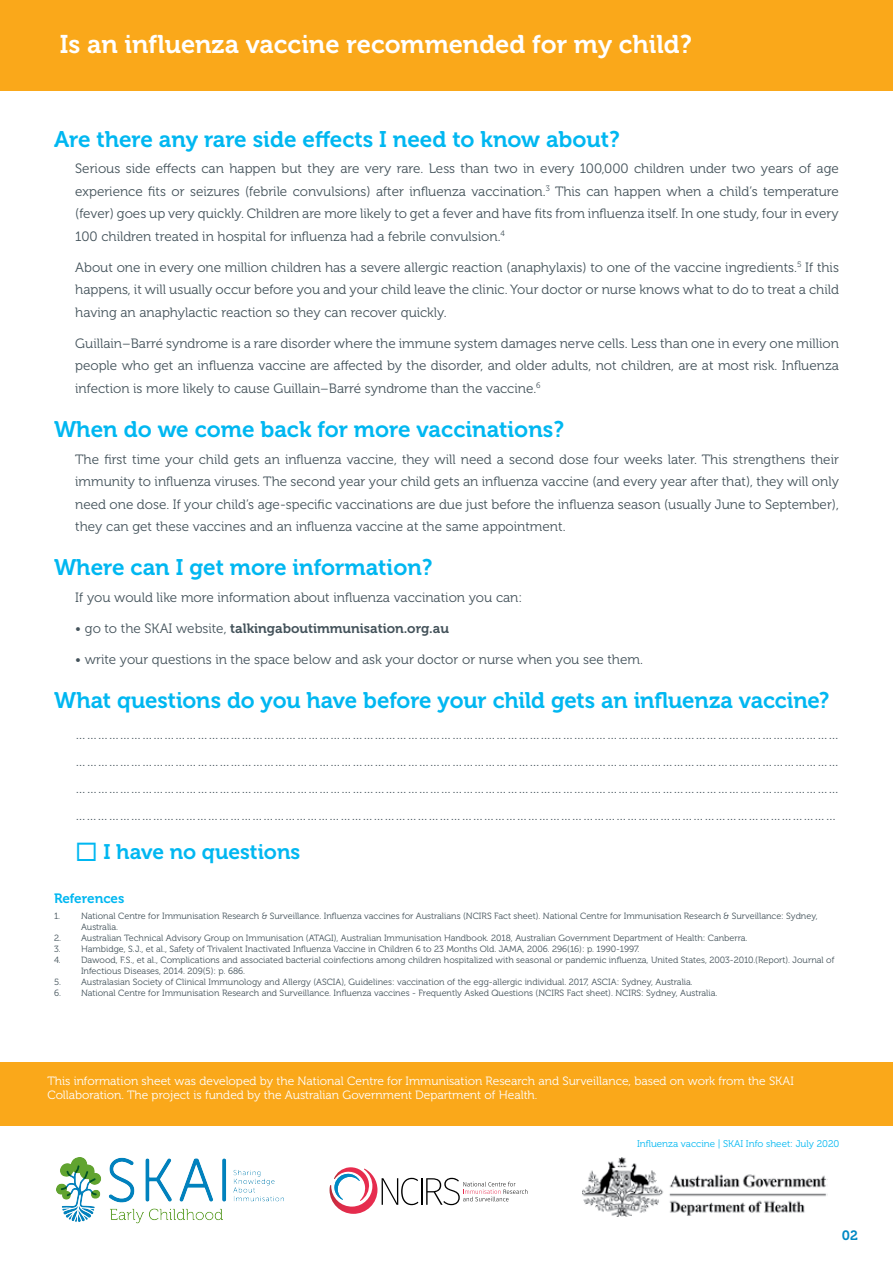
<style>
.page{position:relative;width:893px;height:1263px;background:#fff}
.page>*{position:absolute;margin:0;border:0;box-sizing:border-box;transform-origin:0 0}
.t1{font:25.5px "Museo 700";color:#fff}
.t2{font:22.5px "Museo 700";color:#00b7f1}
.t3{font:21px "Museo 700";color:#00b7f1}
.t4{font:13.5px/22.5px "Museo 300";color:#43525a;text-align:justify}
.t5{font:13.5px "Museo 700";color:#43525a}
.t6{font:13.5px "Museo 700";color:#00b7f1}
.t7{font:13.5px "Museo 700";color:#0089c4}
.t8{font:12px/14.4px "Museo 300";color:#fff}
.t9{font:9.75px "Museo 300";color:#00b7f1}
.t10{font:9px/11.1px "Museo 300";color:#43525a}
.s1{font-family:"Museo 300"}
</style>
<div class="page">
<div style="left:0;top:0;width:893px;height:91px;background:#faa81a"></div>
<div style="left:0;top:1063px;width:893px;height:63px;background:#faa81a"></div>
<hr style="left:421px;top:1178px;width:2px;height:27px;background:#000">
<svg style="left:329px;top:1167px;width:89px;height:47px"></svg>
<svg style="left:426px;top:1178px;width:101px;height:27px"></svg>
<img style="left:582px;top:1157px;width:245px;height:59px">
<img style="left:56px;top:1158px;width:228px;height:65px">
<h1 class="t1" style="left:60px;top:30px;width:634px">Is an influenza vaccine recommended for my child?</h1>
<h2 class="t2" style="left:54px;top:126px;width:567px">Are there any rare side effects I need to know about?</h2>
<p class="t4" style="left:75px;top:158px;width:765px">Serious side effects can happen but they are very rare. Less than two in every 100,000 children under two years of age experience fits or seizures (febrile convulsions) after influenza vaccination.<sup>3</sup> This can happen when a child’s temperature (fever) goes up very quickly. Children are more likely to get a fever and have fits from influenza itself. In one study, four in every 100 children treated in hospital for influenza had a febrile convulsion.<sup>4</sup></p>
<p class="t4" style="left:75px;top:256px;width:765px">About one in every one million children has a severe allergic reaction (anaphylaxis) to one of the vaccine ingredients.<sup>5</sup> If this happens, it will usually occur before you and your child leave the clinic. Your doctor or nurse knows what to do to treat a child having an anaphylactic reaction so they can recover quickly.</p>
<p class="t4" style="left:75px;top:332px;width:765px">Guillain–Barré syndrome is a rare disorder where the immune system damages nerve cells. Less than one in every one million people who get an influenza vaccine are affected by the disorder, and older adults, not children, are at most risk. Influenza infection is more likely to cause Guillain–Barré syndrome than the vaccine.<sup>6</sup></p>
<h2 class="t2" style="left:54px;top:417px;width:512px">When do we come back for more vaccinations?</h2>
<p class="t4" style="left:75px;top:448px;width:765px">The first time your child gets an influenza vaccine, they will need a second dose four weeks later. This strengthens their immunity to influenza viruses. The second year your child gets an influenza vaccine (and every year after that), they will only need one dose. If your child’s age-specific vaccinations are due just before the influenza season (usually June to September), they can get these vaccines and an influenza vaccine at the same appointment.</p>
<h2 class="t2" style="left:54px;top:555px;width:380px">Where can I get more information?</h2>
<p class="t4" style="left:75px;top:586px;width:449px">If you would like more information about influenza vaccination you can:</p>
<p class="t5" style="left:75px;top:621px;width:375px"><span class="s1">• go to the SKAI website,</span> talkingaboutimmunisation.org.au</p>
<p class="t4" style="left:75px;top:648px;width:569px">• write your questions in the space below and ask your doctor or nurse when you see them.</p>
<h2 class="t2" style="left:54px;top:688px;width:777px">What questions do you have before your child gets an influenza vaccine?</h2>
<p class="t4" style="left:75px;top:721px;width:765px;line-height:27px">……………………………………………………………………………………………………………………………………………………………………………………… ……………………………………………………………………………………………………………………………………………………………………………………… ……………………………………………………………………………………………………………………………………………………………………………………… ………………………………………………………………………………………………………………………………………………………………………………………</p>
<h3 class="t3" style="left:75px;top:840px;width:227px">◻ I have no questions</h3>
<p class="t6" style="left:54px;top:891px;width:72px">References</p>
<p class="t10" style="left:81px;top:910px;width:738px;text-indent:-27px">1. National Centre for Immunisation Research &amp; Surveillance. Influenza vaccines for Australians (NCIRS Fact sheet). National Centre for Immunisation Research &amp; Surveillance: Sydney,<br>Australia.</p>
<p class="t10" style="left:54px;top:932px;width:695px">2. Australian Technical Advisory Group on Immunisation (ATAGI), Australian Immunisation Handbook. 2018, Australian Government Department of Health: Canberra.</p>
<p class="t10" style="left:54px;top:943px;width:587px">3. Hambidge, S.J., et al., Safety of Trivalent Inactivated Influenza Vaccine in Children 6 to 23 Months Old. JAMA, 2006. 296(16): p. 1990-1997.</p>
<p class="t10" style="left:81px;top:955px;width:755px;text-indent:-27px">4. Dawood, F.S., et al., Complications and associated bacterial coinfections among children hospitalized with seasonal or pandemic influenza, United States, 2003-2010.(Report). Journal of<br>Infectious Diseases, 2014. 209(5): p. 686.</p>
<p class="t10" style="left:54px;top:977px;width:640px">5. Australasian Society of Clinical Immunology and Allergy (ASCIA), Guidelines: vaccination of the egg-allergic individual. 2017, ASCIA: Sydney, Australia.</p>
<p class="t10" style="left:54px;top:988px;width:665px">6. National Centre for Immunisation Research and Surveillance. Influenza vaccines - Frequently Asked Questions (NCIRS Fact sheet). NCIRS: Sydney, Australia.</p>
<p class="t8" style="left:47px;top:1074px;width:748px">This information sheet was developed by the National Centre for Immunisation Research and Surveillance, based on work from the SKAI<br>Collaboration. The project is funded by the Australian Government Department of Health.</p>
<p class="t9" style="left:637px;top:1138px;width:204px">Influenza vaccine | SKAI Info sheet: July 2020</p>
<p class="t7" style="left:842px;top:1227px;width:17px">02</p>
</div>
